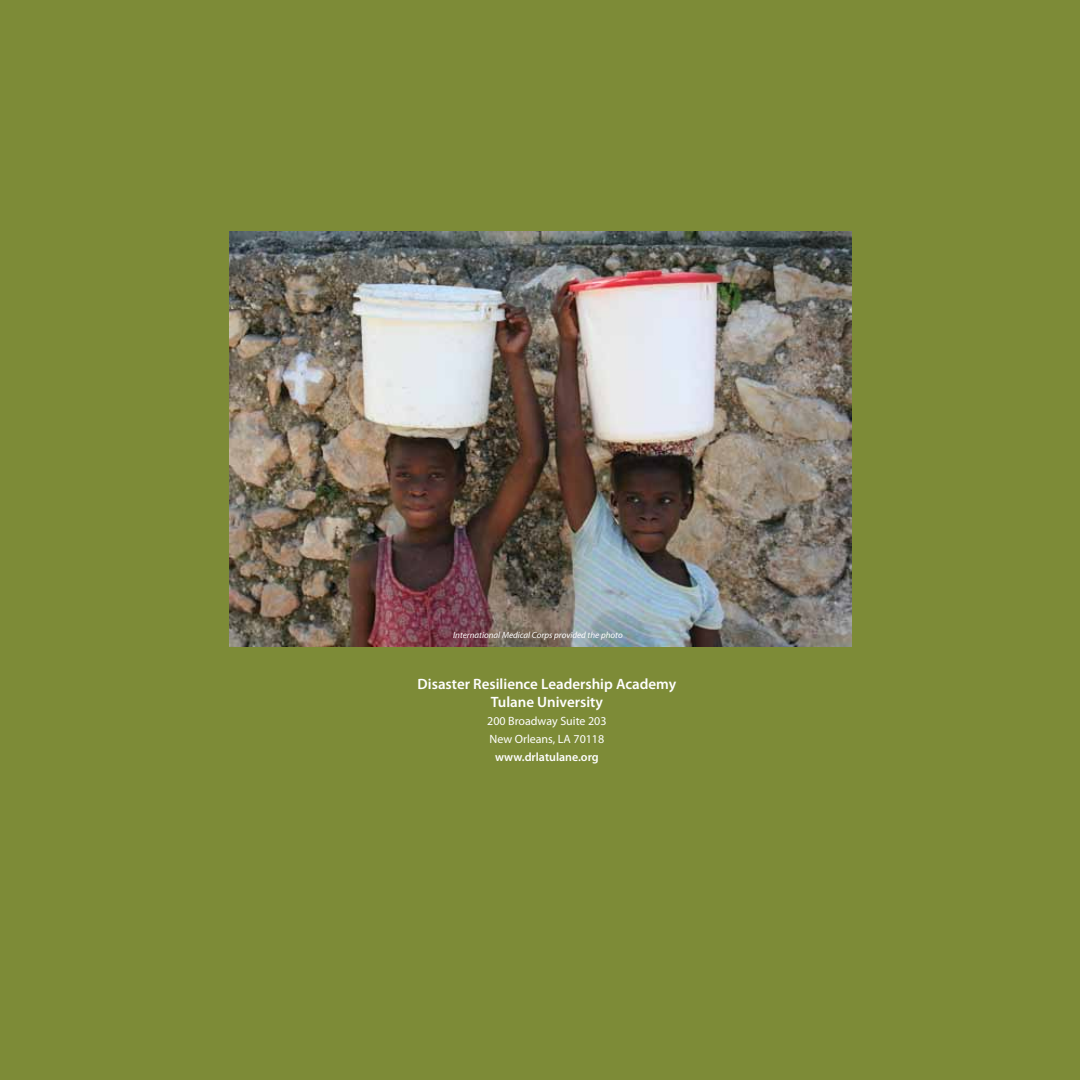
<style>
.page{position:relative;width:1080px;height:1080px;background:#7d8b37}
.page>*{position:absolute;margin:0;border:0;box-sizing:border-box;transform-origin:0 0}
.t1{font:600 15px/18px "Myriad Pro";color:#fff;text-align:center}
.t2{font:12px/18px "Myriad Pro";color:#fff}
.t3{font:600 12px "Myriad Pro";color:#fff}
.t4{font:italic 9px "Myriad Pro";color:#fff}
</style>
<div class="page">
<img style="left:230px;top:232px;width:622px;height:414px">
<p class="t4" style="left:453px;top:629px;width:171px">International Medical Corps provided the photo</p>
<p class="t1" style="left:418px;top:675px;width:260px">Disaster Resilience Leadership Academy<br>Tulane University</p>
<p class="t2" style="left:487px;top:712px;width:121px">200 Broadway Suite 203<br>New Orleans, LA 70118</p>
<p class="t3" style="left:495px;top:749px;width:105px">www.drlatulane.org</p>
</div>
